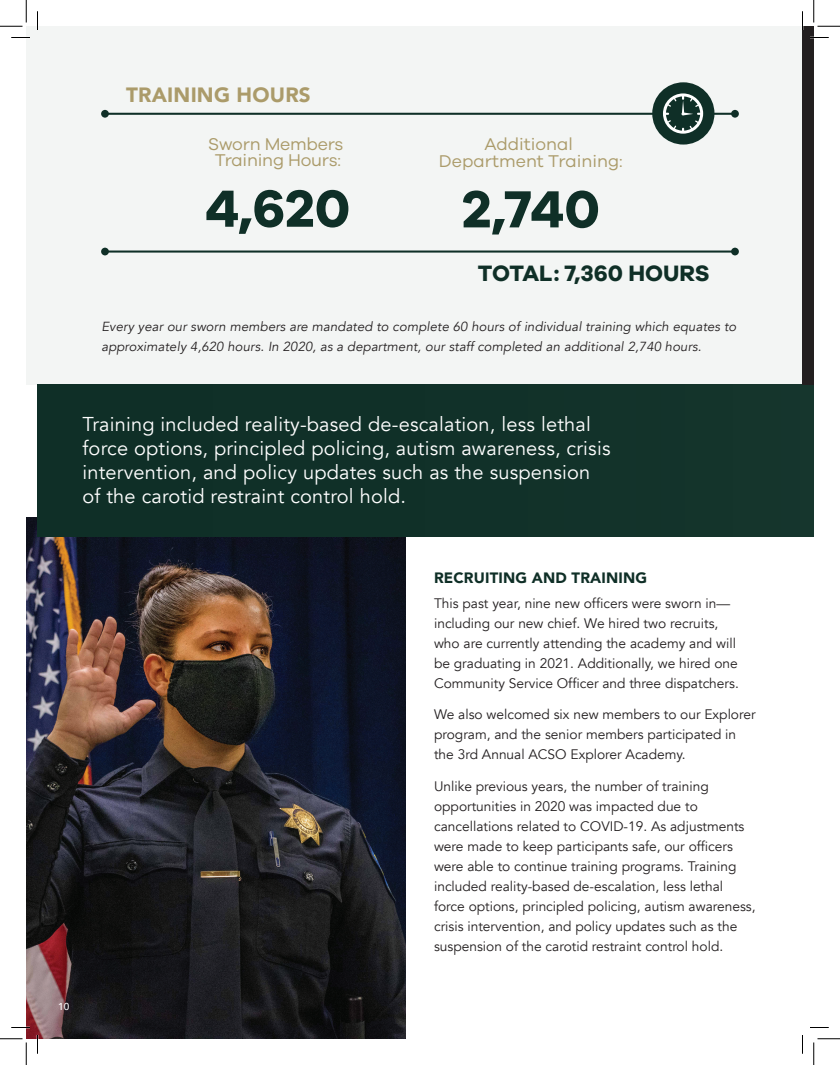
<style>
.page{position:relative;width:840px;height:1065px;background:#fff}
.page>*{position:absolute;margin:0;border:0;box-sizing:border-box;transform-origin:0 0}
.t1{font:700 53.88px "Galano Grotesque";color:#0f2f27}
.t2{font:700 23px "Galano Grotesque";color:#0f2f27}
.t3{font:900 20.62px "Avenir";letter-spacing:.01em;color:#ab9b6a}
.t4{font:20px/24px "Avenir";letter-spacing:.01em;color:#fff}
.t5{font:17.5px/16.5px "Galano Grotesque";letter-spacing:-.01em;color:#ab9b6a;text-align:center}
.t6{font:900 15px "Avenir";letter-spacing:.01em;color:#0f2f27}
.t7{font:13.75px/20px "Avenir";color:#231f20}
.t8{font:italic 13.12px/20px "Avenir";letter-spacing:.01em;color:#231f20}
.t9{font:500 10px "Avenir";color:#fff}
</style>
<div class="page">
<img style="left:26px;top:517px;width:380px;height:522px">
<div style="left:26px;top:26px;width:776px;height:359px;background:#eff2f1"></div>
<hr style="left:105px;top:113px;width:630px;height:2px;background:#0f2f27">
<div style="left:101px;top:110px;width:8px;height:8px;background:#0f2f27;border-radius:50%"></div>
<div style="left:731px;top:110px;width:8px;height:8px;background:#0f2f27;border-radius:50%"></div>
<hr style="left:105px;top:251px;width:630px;height:2px;background:#0f2f27">
<div style="left:101px;top:248px;width:8px;height:7px;background:#0f2f27;border-radius:50%"></div>
<div style="left:731px;top:248px;width:8px;height:7px;background:#0f2f27;border-radius:50%"></div>
<div style="left:652px;top:82px;width:62px;height:63px;background:#0f2f27;border-radius:50%"></div>
<svg style="left:663px;top:93px;width:40px;height:41px"></svg>
<div style="left:38px;top:385px;width:776px;height:151px;background:#113129"></div>
<div style="left:802px;top:26px;width:12px;height:359px;background:#231f20"></div>
<svg style="left:11px;top:37px;width:19px;height:1px"></svg>
<svg style="left:810px;top:37px;width:19px;height:1px"></svg>
<svg style="left:11px;top:1027px;width:19px;height:1px"></svg>
<svg style="left:810px;top:1027px;width:19px;height:1px"></svg>
<svg style="left:37px;top:11px;width:1px;height:19px"></svg>
<svg style="left:37px;top:1035px;width:1px;height:19px"></svg>
<svg style="left:802px;top:11px;width:1px;height:19px"></svg>
<svg style="left:802px;top:1035px;width:1px;height:19px"></svg>
<svg style="left:0;top:0;width:27px;height:27px"></svg>
<svg style="left:0;top:1039px;width:27px;height:26px"></svg>
<svg style="left:814px;top:0;width:26px;height:27px"></svg>
<svg style="left:814px;top:1039px;width:26px;height:26px"></svg>
<p class="t3" style="left:126px;top:77px;width:186px">TRAINING HOURS</p>
<p class="t5" style="left:208px;top:135px;width:137px">Sworn Members<br>Training Hours:</p>
<p class="t1" style="left:205px;top:175px;width:146px">4,620</p>
<p class="t5" style="left:439px;top:135px;width:185px">Additional<br>Department Training:</p>
<p class="t1" style="left:462px;top:176px;width:139px">2,740</p>
<p class="t2" style="left:478px;top:259px;width:233px">TOTAL: 7,360 HOURS</p>
<p class="t8" style="left:101px;top:316px;width:636px">Every year our sworn members are mandated to complete 60 hours of individual training which equates to approximately 4,620 hours. In 2020, as a department, our staff completed an additional 2,740 hours.</p>
<p class="t4" style="left:82px;top:412px;width:530px">Training included reality-based de-escalation, less lethal force options, principled policing, autism awareness, crisis intervention, and policy updates such as the suspension of the carotid restraint control hold.</p>
<p class="t9" style="left:58px;top:998px;width:13px">10</p>
<p class="t6" style="left:434px;top:565px;width:215px">RECRUITING AND TRAINING</p>
<p class="t7" style="left:434px;top:594px;width:306px">This past year, nine new officers were sworn in— including our new chief. We hired two recruits, who are currently attending the academy and will be graduating in 2021. Additionally, we hired one Community Service Officer and three dispatchers.</p>
<p class="t7" style="left:434px;top:705px;width:323px">We also welcomed six new members to our Explorer program, and the senior members participated in the 3rd Annual ACSO Explorer Academy.</p>
<p class="t7" style="left:434px;top:776px;width:323px">Unlike previous years, the number of training opportunities in 2020 was impacted due to cancellations related to COVID-19. As adjustments were made to keep participants safe, our officers were able to continue training programs. Training included reality-based de-escalation, less lethal force options, principled policing, autism awareness, crisis intervention, and policy updates such as the suspension of the carotid restraint control hold.</p>
</div>
